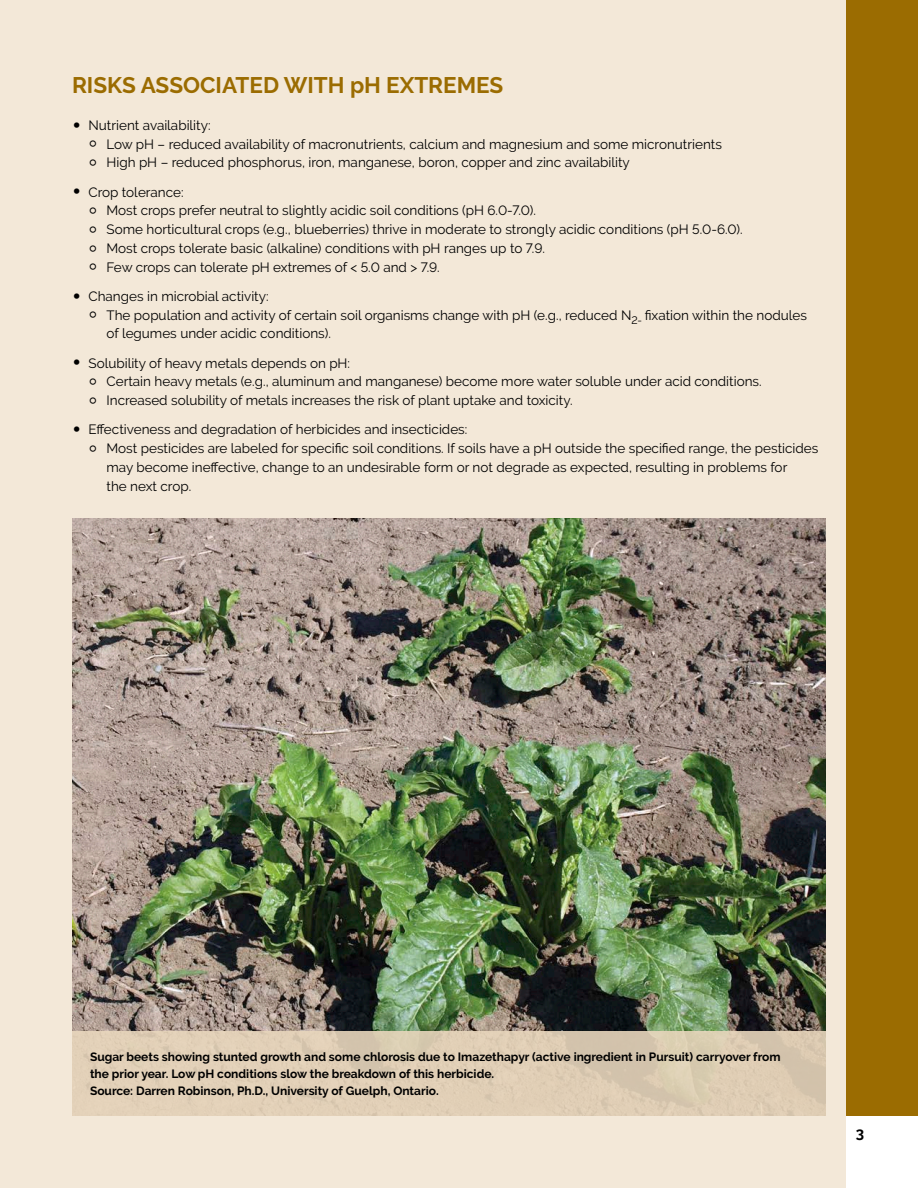
<style>
.page{position:relative;width:918px;height:1188px;background:#fff}
.page>*{position:absolute;margin:0;border:0;box-sizing:border-box;transform-origin:0 0}
.t1{font:700 22.5px "Raleway";color:#9b6c01}
.t2{font:700 15px "Raleway";color:#000}
.t3{font:13.5px/18.8px "Raleway";color:#000}
.Captions{font:700 12px/17.2px "Raleway";color:#000}
.s1{font-weight:700;font-size:25.5px}
.s2{font-family:"Arial";font-size:25.5px}
</style>
<div class="page">
<div style="left:846px;top:0;width:72px;height:1116px;background:#9b6c01"></div>
<div style="left:0;top:0;width:846px;height:1188px;background:#f3e8d8"></div>
<img style="left:72px;top:518px;width:754px;height:513px">
<div style="left:72px;top:1031px;width:754px;height:85px;background:linear-gradient(to right,#e3d1b9,#d9c9b0)"></div>
<h2 class="t1" style="left:72px;top:72px;width:433px">RISKS ASSOCIATED WITH pH EXTREMES</h2>
<p class="t3" style="left:72px;top:116px;width:140px"><span class="s1">•</span> Nutrient availability:</p>
<p class="t3" style="left:88px;top:134px;width:635px"><span class="s2">◦</span> Low pH – reduced availability of macronutrients, calcium and magnesium and some micronutrients</p>
<p class="t3" style="left:88px;top:153px;width:543px"><span class="s2">◦</span> High pH – reduced phosphorus, iron, manganese, boron, copper and zinc availability</p>
<p class="t3" style="left:72px;top:182px;width:113px"><span class="s1">•</span> Crop tolerance:</p>
<p class="t3" style="left:88px;top:201px;width:449px"><span class="s2">◦</span> Most crops prefer neutral to slightly acidic soil conditions (pH 6.0-7.0).</p>
<p class="t3" style="left:88px;top:220px;width:656px"><span class="s2">◦</span> Some horticultural crops (e.g., blueberries) thrive in moderate to strongly acidic conditions (pH 5.0-6.0).</p>
<p class="t3" style="left:88px;top:239px;width:458px"><span class="s2">◦</span> Most crops tolerate basic (alkaline) conditions with pH ranges up to 7.9.</p>
<p class="t3" style="left:88px;top:257px;width:353px"><span class="s2">◦</span> Few crops can tolerate pH extremes of &lt; 5.0 and &gt; 7.9.</p>
<p class="t3" style="left:72px;top:287px;width:198px"><span class="s1">•</span> Changes in microbial activity:</p>
<p class="t3" style="left:106px;top:305px;width:702px;text-indent:-18px"><span class="s2">◦</span> The population and activity of certain soil organisms change with pH (e.g., reduced N<sub>2-</sub> fixation within the nodules of legumes under acidic conditions).</p>
<p class="t3" style="left:72px;top:353px;width:280px"><span class="s1">•</span> Solubility of heavy metals depends on pH:</p>
<p class="t3" style="left:88px;top:372px;width:675px"><span class="s2">◦</span> Certain heavy metals (e.g., aluminum and manganese) become more water soluble under acid conditions.</p>
<p class="t3" style="left:88px;top:391px;width:486px"><span class="s2">◦</span> Increased solubility of metals increases the risk of plant uptake and toxicity.</p>
<p class="t3" style="left:72px;top:420px;width:397px"><span class="s1">•</span> Effectiveness and degradation of herbicides and insecticides:</p>
<p class="t3" style="left:106px;top:439px;width:713px;text-indent:-18px"><span class="s2">◦</span> Most pesticides are labeled for specific soil conditions. If soils have a pH outside the specified range, the pesticides may become ineffective, change to an undesirable form or not degrade as expected, resulting in problems for<br>the next crop.</p>
<p class="Captions" style="left:90px;top:1048px;width:692px">Sugar beets showing stunted growth and some chlorosis due to Imazethapyr (active ingredient in Pursuit) carryover from the prior year. Low pH conditions slow the breakdown of this herbicide.<br>Source: Darren Robinson, Ph.D., University of Guelph, Ontario.</p>
<p class="t2" style="left:856px;top:1125px;width:10px">3</p>
</div>
